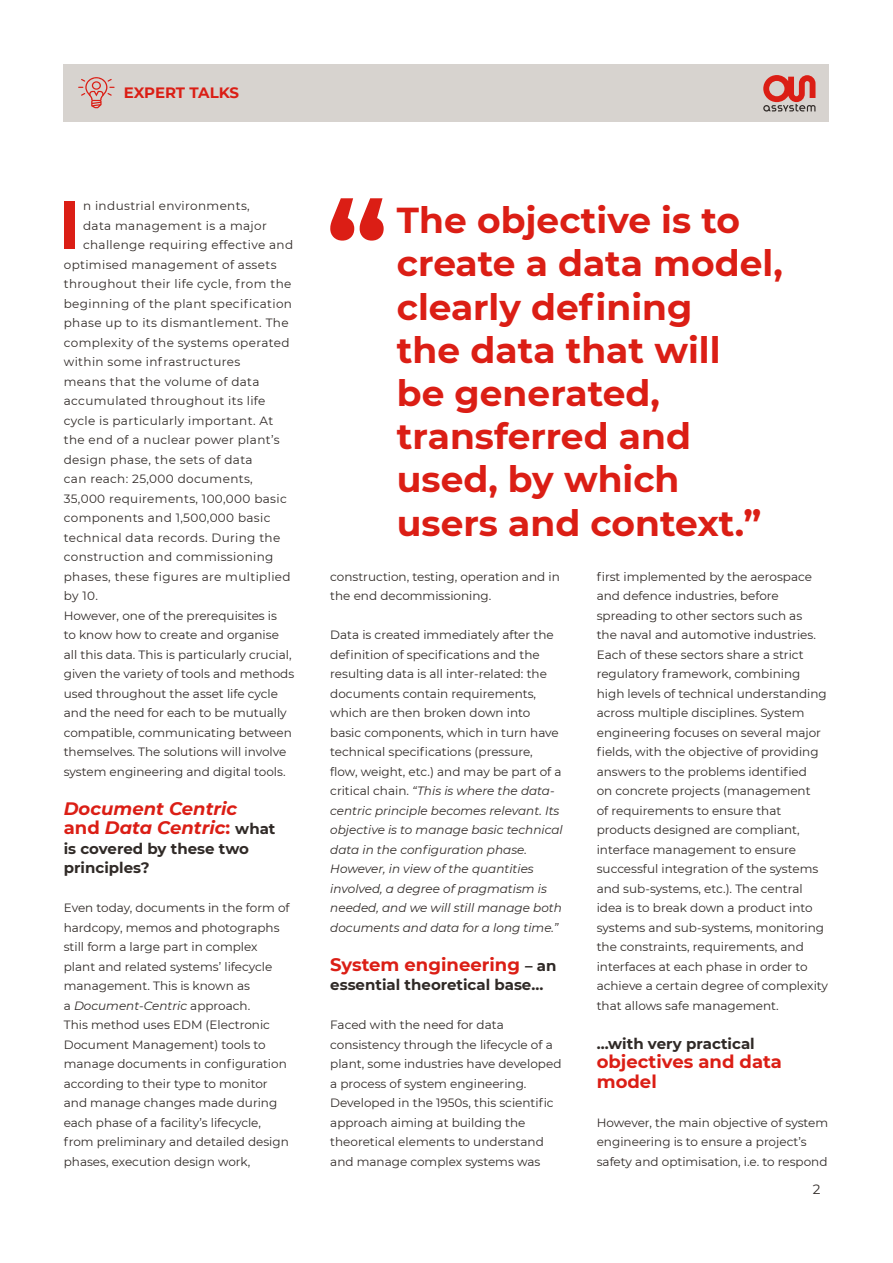
<style>
.page{position:relative;width:893px;height:1263px;background:#fff}
.page>*{position:absolute;margin:0;border:0;box-sizing:border-box;transform-origin:0 0}
.t1{font:700 67.65px "Montserrat";color:#db1e15}
.t2{font:700 36px/43.2px "Montserrat";color:#db1e15}
.t3{font:700 18px/19.5px "Montserrat";color:#db1e15}
.t4{font:italic 700 18px/19.5px "Montserrat";color:#db1e15}
.t5{font:700 15px/19.5px "Montserrat";color:#302a27}
.t6{font:700 15px "Montserrat";letter-spacing:-.01em;color:#db1e15}
.t7{font:13.5px "Montserrat";color:#302a27}
.t8{font:12px/19.5px "Montserrat";color:#302a27}
.t9{font:12px "Montserrat";letter-spacing:.03em;color:#302a27}
.s1{font-style:normal}
.s2{font-style:normal;font-size:15px;color:#302a27}
.s3{font-style:italic}
.s4{font-size:15px;color:#302a27}
</style>
<div class="page">
<svg style="left:330px;top:198px;width:54px;height:43px"></svg>
<div style="left:64px;top:64px;width:765px;height:58px;background:#d7d3cf"></div>
<svg style="left:78px;top:77px;width:37px;height:31px"></svg>
<svg style="left:763px;top:75px;width:52px;height:37px"></svg>
<p class="t6" style="left:124px;top:82px;width:117px">EXPERT TALKS</p>
<h1 class="t1" style="left:58px;top:176px;width:24px">I</h1>
<p class="t9" style="left:83px;top:197px;width:168px">n industrial environments,</p>
<p class="t9" style="left:83px;top:217px;width:185px">data management is a major</p>
<p class="t9" style="left:83px;top:236px;width:212px">challenge requiring effective and</p>
<p class="t9" style="left:64px;top:256px;width:214px">optimised management of assets</p>
<p class="t9" style="left:64px;top:275px;width:229px">throughout their life cycle, from the</p>
<p class="t9" style="left:64px;top:295px;width:230px">beginning of the plant specification</p>
<p class="t9" style="left:64px;top:314px;width:226px">phase up to its dismantlement. The</p>
<p class="t9" style="left:64px;top:334px;width:227px">complexity of the systems operated</p>
<p class="t9" style="left:64px;top:353px;width:178px">within some infrastructures</p>
<p class="t9" style="left:64px;top:373px;width:197px">means that the volume of data</p>
<p class="t9" style="left:64px;top:392px;width:203px">accumulated throughout its life</p>
<p class="t9" style="left:64px;top:412px;width:211px">cycle is particularly important. At</p>
<p class="t9" style="left:64px;top:431px;width:217px">the end of a nuclear power plant’s</p>
<p class="t9" style="left:64px;top:451px;width:190px">design phase, the sets of data</p>
<p class="t9" style="left:64px;top:470px;width:191px">can reach: 25,000 documents,</p>
<p class="t9" style="left:64px;top:490px;width:225px">35,000 requirements, 100,000 basic</p>
<p class="t9" style="left:64px;top:509px;width:208px">components and 1,500,000 basic</p>
<p class="t9" style="left:64px;top:529px;width:218px">technical data records. During the</p>
<p class="t9" style="left:64px;top:548px;width:211px">construction and commissioning</p>
<p class="t9" style="left:64px;top:568px;width:228px">phases, these figures are multiplied</p>
<p class="t8" style="left:64px;top:586px;width:36px">by 10.</p>
<p class="t8" style="left:64px;top:605px;width:215px">However, one of the prerequisites is</p>
<p class="t8" style="left:64px;top:625px;width:217px">to know how to create and organise</p>
<p class="t8" style="left:64px;top:644px;width:229px">all this data. This is particularly crucial,</p>
<p class="t8" style="left:64px;top:664px;width:232px">given the variety of tools and methods</p>
<p class="t8" style="left:64px;top:683px;width:216px">used throughout the asset life cycle</p>
<p class="t8" style="left:64px;top:703px;width:225px">and the need for each to be mutually</p>
<p class="t8" style="left:64px;top:722px;width:230px">compatible, communicating between</p>
<p class="t8" style="left:64px;top:742px;width:224px">themselves. The solutions will involve</p>
<p class="t8" style="left:64px;top:761px;width:223px">system engineering and digital tools.</p>
<h3 class="t4" style="left:64px;top:797px;width:213px">Document Centric <span class="s1">and</span> Data Centric<span class="s1">:</span> <span class="s2">what</span></h3>
<p class="t5" style="left:64px;top:838px;width:187px">is covered by these two principles?</p>
<p class="t8" style="left:64px;top:898px;width:227px">Even today, documents in the form of hardcopy, memos and photographs still form a large part in complex plant and related systems’ lifecycle management. This is known as<br>a <span class="s3">Document-Centric</span> approach.<br>This method uses EDM (Electronic Document Management) tools to manage documents in configuration according to their type to monitor and manage changes made during each phase of a facility’s lifecycle, from preliminary and detailed design phases, execution design work,</p>
<h2 class="t2" style="left:397px;top:197px;width:387px">The objective is to create a data model, clearly defining<br>the data that will<br>be generated, transferred and used, by which users and context.”</h2>
<p class="t8" style="left:330px;top:566px;width:231px">construction, testing, operation and in the end decommissioning.</p>
<p class="t8" style="left:330px;top:625px;width:234px">Data is created immediately after the definition of specifications and the resulting data is all inter-related: the documents contain requirements, which are then broken down into basic components, which in turn have technical specifications (pressure, flow, weight, etc.) and may be part of a critical chain. <span class="s3">“This is where the data&shy;centric principle becomes relevant. Its objective is to manage basic technical data in the configuration phase.<br>However, in view of the quantities involved, a degree of pragmatism is needed, and we will still manage both documents and data for a long time.”</span></p>
<h3 class="t3" style="left:330px;top:953px;width:228px">System engineering <span class="s4">– an</span></h3>
<p class="t5" style="left:330px;top:974px;width:215px">essential theoretical base…</p>
<p class="t8" style="left:330px;top:1015px;width:233px">Faced with the need for data consistency through the lifecycle of a plant, some industries have developed a process of system engineering.<br>Developed in the 1950s, this scientific approach aiming at building the theoretical elements to understand and manage complex systems was</p>
<p class="t8" style="left:597px;top:566px;width:233px">first implemented by the aerospace and defence industries, before spreading to other sectors such as<br>the naval and automotive industries.<br>Each of these sectors share a strict regulatory framework, combining high levels of technical understanding across multiple disciplines. System engineering focuses on several major fields, with the objective of providing answers to the problems identified<br>on concrete projects (management<br>of requirements to ensure that products designed are compliant, interface management to ensure successful integration of the systems and sub-systems, etc.). The central idea is to break down a product into systems and sub-systems, monitoring the constraints, requirements, and interfaces at each phase in order to achieve a certain degree of complexity that allows safe management.</p>
<p class="t5" style="left:597px;top:1033px;width:160px">…with very practical</p>
<h3 class="t3" style="left:597px;top:1051px;width:187px">objectives and data model</h3>
<p class="t8" style="left:597px;top:1112px;width:233px">However, the main objective of system engineering is to ensure a project’s safety and optimisation, i.e. to respond</p>
<p class="t7" style="left:813px;top:1180px;width:9px">2</p>
</div>
